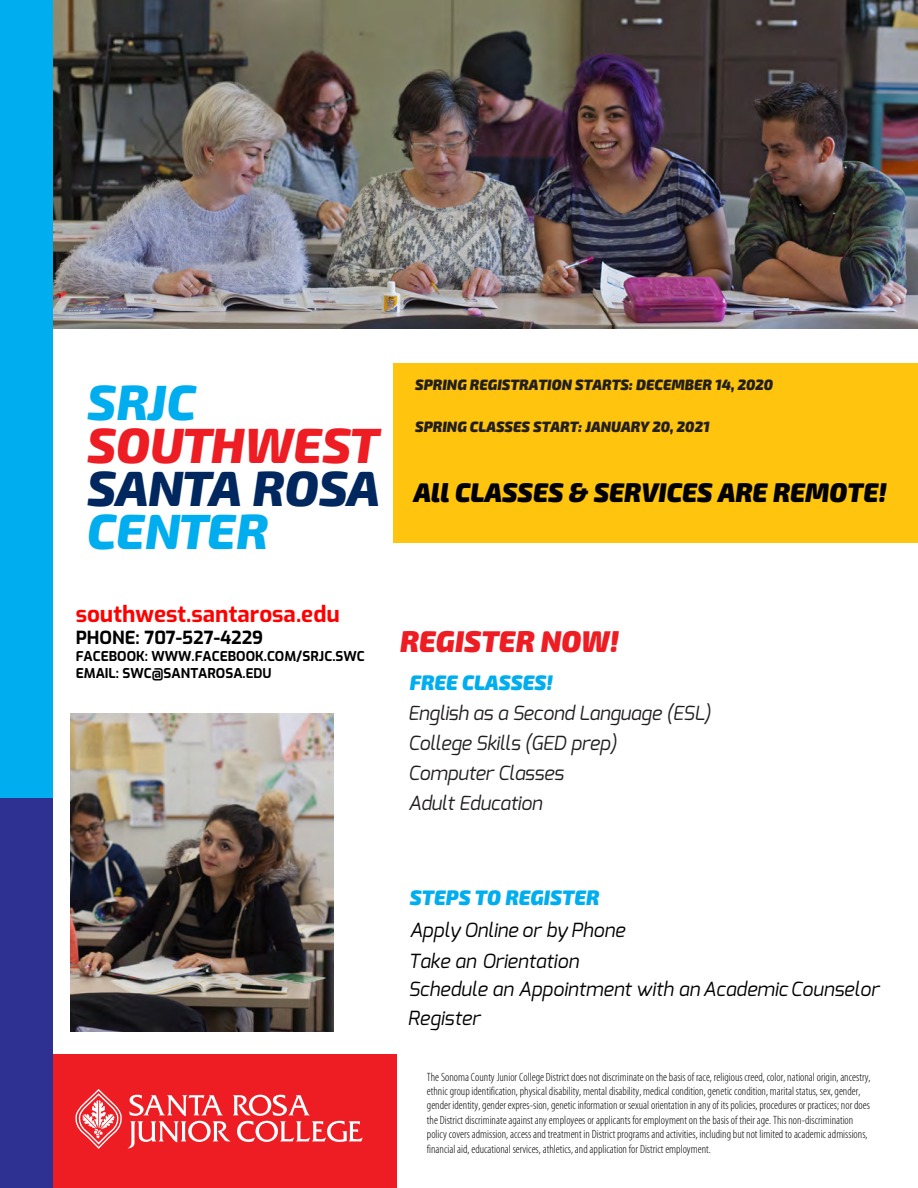
<style>
.page{position:relative;width:918px;height:1188px;background:#fff}
.page>*{position:absolute;margin:0;border:0;box-sizing:border-box;transform-origin:0 0}
.t1{font:italic 800 49.5px "Exo 2";letter-spacing:-.005em;color:#00aeef}
.t2{font:italic 800 49.5px "Exo 2";letter-spacing:-.005em;color:#ee1d23}
.t3{font:italic 800 49.5px "Exo 2";letter-spacing:-.015em;color:#00285f}
.t4{font:italic 900 30px "Exo 2";color:#ee1d23;scale:.95 1}
.t5{font:italic 900 27px "Exo 2";color:#000;scale:.95 1}
.t6{font:700 22.5px "Exo";color:#f00}
.t7{font:italic 900 21px "Exo 2";color:#00aeef;scale:.95 1}
.t8{font:italic 900 21px "Exo 2";color:#00aeef;scale:.95 1}
.t9{font:italic 19.5px/30.9px "Exo";color:#000}
.t10{font:italic 19.5px/29.8px "Exo";letter-spacing:-.015em;color:#231f20}
.t11{font:700 18px "Exo";color:#000}
.t12{font:italic 900 15px "Exo 2";color:#231f20;scale:.95 1}
.t13{font:700 13.5px/16.2px "Exo";color:#000}
.t14{font:300 condensed 12px/14.4px "Myriad Pro";color:#000}
.s1{font-style:inherit}
</style>
<div class="page">
<div style="left:0;top:0;width:53px;height:1188px;background:#00aeef"></div>
<div style="left:51px;top:1054px;width:346px;height:134px;background:#ee1d23"></div>
<div style="left:0;top:798px;width:53px;height:390px;background:#2e3092"></div>
<div style="left:394px;top:363px;width:524px;height:179px;background:#fec40e"></div>
<svg style="left:75px;top:1090px;width:287px;height:59px"></svg>
<img style="left:70px;top:714px;width:264px;height:318px">
<img style="left:54px;top:0;width:864px;height:329px">
<h1 class="t1" style="left:87px;top:373px;width:110px">SRJC</h1>
<h1 class="t2" style="left:87px;top:416px;width:294px">SOUTHWEST</h1>
<h1 class="t3" style="left:87px;top:459px;width:295px">SANTA ROSA</h1>
<h1 class="t1" style="left:87px;top:502px;width:183px">CENTER</h1>
<p class="t12" style="left:415px;top:375px;width:379px">SPRING <span class="s1">REGISTRATION STARTS:</span> DECEMBER 14, 2020</p>
<p class="t12" style="left:415px;top:417px;width:312px">SPRING <span class="s1">CLASSES STAR</span>T<span class="s1">:</span> JANUARY 20<span class="s1">, 20</span>21</p>
<h3 class="t5" style="left:414px;top:476px;width:499px">All CLASSES &amp; SERVICES ARE REMOTE!</h3>
<h3 class="t6" style="left:76px;top:597px;width:266px">southwest.santarosa.edu</h3>
<h3 class="t11" style="left:76px;top:625px;width:189px">PHONE: 707-527-4229</h3>
<p class="t13" style="left:76px;top:648px;width:291px">FACEBOOK: WWW.FACEBOOK.COM/SRJC.SWC<br>EMAIL: SWC@SANTAROSA.EDU</p>
<h2 class="t4" style="left:400px;top:623px;width:232px">REGISTER NOW!</h2>
<h3 class="t8" style="left:410px;top:669px;width:152px">FREE CLASSES<span class="s1">!</span></h3>
<h3 class="t10" style="left:408px;top:698px;width:305px">English as a Second Language (ESL)<br>College Skills (GED prep)<br>Computer Classes<br>Adult Education</h3>
<h3 class="t7" style="left:410px;top:885px;width:201px">STEPS TO REGISTER</h3>
<h3 class="t9" style="left:408px;top:915px;width:218px">Apply Online or by Phone<br>Take an Orientation</h3>
<h3 class="t9" style="left:408px;top:974px;width:473px;line-height:29.7px">Schedule an Appointment with an Academic Counselor<br>Register</h3>
<p class="t14" style="left:427px;top:1070px;width:445px">The Sonoma County Junior College District does not discriminate on the basis of race, religious creed, color, national origin, ancestry, ethnic group identification, physical disability, mental disability, medical condition, genetic condition, marital status, sex, gender, gender identity, gender expres-sion, genetic information or sexual orientation in any of its policies, procedures or practices; nor does the District discriminate against any employees or applicants for employment on the basis of their age. This non-discrimination policy covers admission, access and treatment in District programs and activities, including but not limited to academic admissions, financial aid, educational services, athletics, and application for District employment.</p>
</div>
